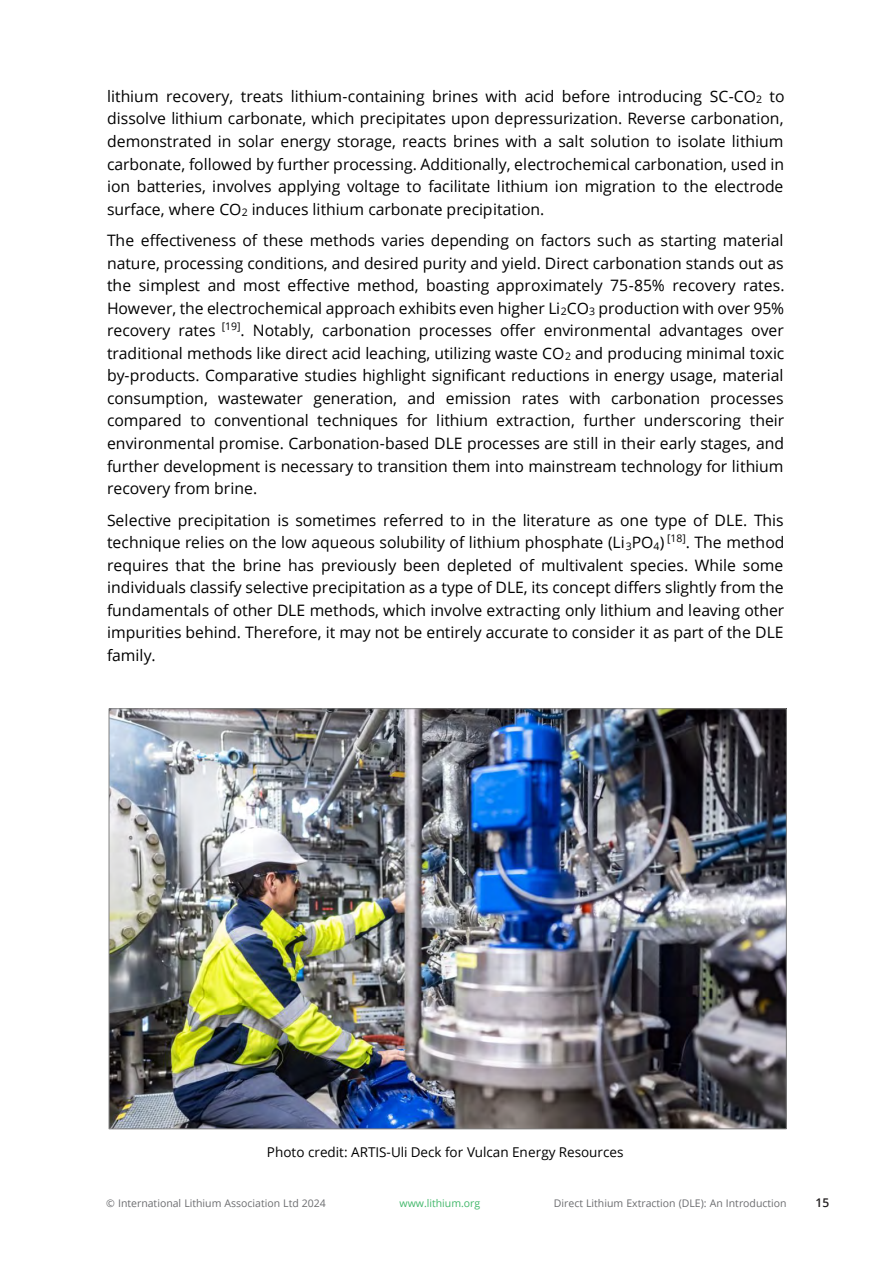
<style>
.page{position:relative;width:893px;height:1263px;background:#fff}
.page>*{position:absolute;margin:0;border:0;box-sizing:border-box;transform-origin:0 0}
.t1{font:15.75px/22.5px "Open Sans";color:#000;text-align:justify}
.t2{font:13.5px "Open Sans";color:#000}
.t3{font:600 12px "Open Sans";color:#231f20}
.t4{font:10.5px "Open Sans";color:#6c6d70}
.t5{font:10.5px "Open Sans";color:#43b86b}
</style>
<div class="page">
<img style="left:111px;top:710px;width:673px;height:417px">
<p class="t1" style="left:107px;top:85px;width:679px">lithium recovery, treats lithium-containing brines with acid before introducing SC-CO<sub>2</sub> to dissolve lithium carbonate, which precipitates upon depressurization. Reverse carbonation, demonstrated in solar energy storage, reacts brines with a salt solution to isolate lithium carbonate, followed by further processing. Additionally, electrochemical carbonation, used in ion batteries, involves applying voltage to facilitate lithium ion migration to the electrode surface, where CO<sub>2</sub> induces lithium carbonate precipitation.</p>
<p class="t1" style="left:107px;top:229px;width:679px">The effectiveness of these methods varies depending on factors such as starting material nature, processing conditions, and desired purity and yield. Direct carbonation stands out as the simplest and most effective method, boasting approximately 75-85% recovery rates.<br>However, the electrochemical approach exhibits even higher Li<sub>2</sub>CO<sub>3</sub> production with over 95% recovery rates <sup>[19]</sup>. Notably, carbonation processes offer environmental advantages over traditional methods like direct acid leaching, utilizing waste CO<sub>2</sub> and producing minimal toxic by-products. Comparative studies highlight significant reductions in energy usage, material consumption, wastewater generation, and emission rates with carbonation processes compared to conventional techniques for lithium extraction, further underscoring their environmental promise. Carbonation-based DLE processes are still in their early stages, and further development is necessary to transition them into mainstream technology for lithium recovery from brine.</p>
<p class="t1" style="left:107px;top:508px;width:679px">Selective precipitation is sometimes referred to in the literature as one type of DLE. This technique relies on the low aqueous solubility of lithium phosphate (Li<sub>3</sub>PO<sub>4</sub>) <sup>[18]</sup>. The method requires that the brine has previously been depleted of multivalent species. While some individuals classify selective precipitation as a type of DLE, its concept differs slightly from the fundamentals of other DLE methods, which involve extracting only lithium and leaving other impurities behind. Therefore, it may not be entirely accurate to consider it as part of the DLE family.</p>
<p class="t2" style="left:267px;top:1142px;width:358px">Photo credit: ARTIS-Uli Deck for Vulcan Energy Resources</p>
<p class="t4" style="left:106px;top:1196px;width:221px">© International Lithium Association Ltd 2024</p>
<p class="t5" style="left:399px;top:1196px;width:82px">www.lithium.org</p>
<p class="t4" style="left:554px;top:1196px;width:234px">Direct Lithium Extraction (DLE): An Introduction</p>
<p class="t3" style="left:815px;top:1195px;width:15px">15</p>
</div>
